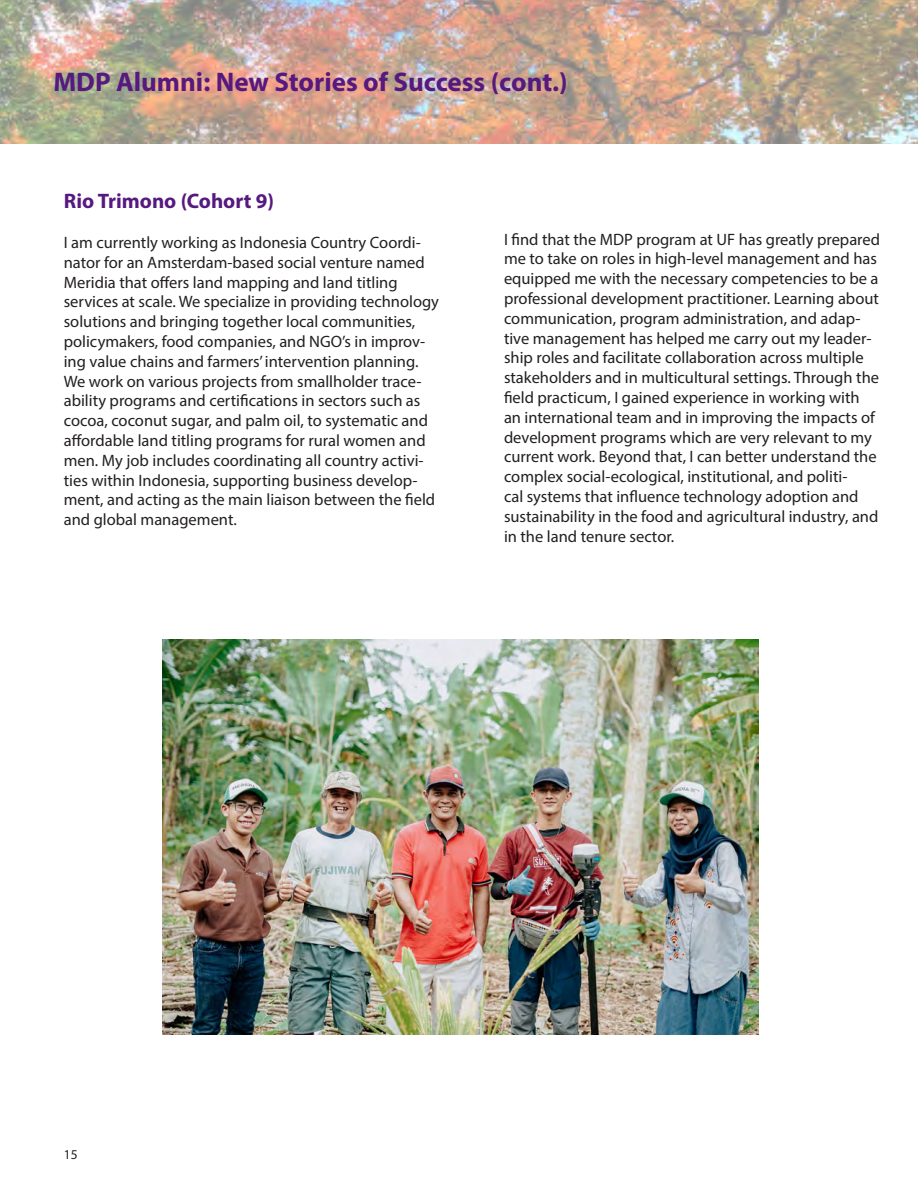
<style>
.page{position:relative;width:918px;height:1188px;background:#fff}
.page>*{position:absolute;margin:0;border:0;box-sizing:border-box;transform-origin:0 0}
.t1{font:700 27px "Myriad Pro";color:#56197f}
.t2{font:700 21px "Myriad Pro";color:#56197f}
.t3{font:16.5px/19.8px "Myriad Pro";color:#231f20}
.t4{font:13.5px "Myriad Pro";color:#231f20}
</style>
<div class="page">
<img style="left:0;top:0;width:918px;height:144px">
<img style="left:163px;top:640px;width:595px;height:394px">
<p class="t1" style="left:53px;top:64px;width:516px">MDP Alumni: New Stories of Success (cont.)</p>
<p class="t2" style="left:64px;top:188px;width:212px">Rio Trimono (Cohort 9)</p>
<p class="t3" style="left:64px;top:232px;width:377px">I am currently working as Indonesia Country Coordi&shy;nator for an Amsterdam-based social venture named Meridia that offers land mapping and land titling services at scale. We specialize in providing technology solutions and bringing together local communities, policymakers, food companies, and NGO’s in improv&shy;ing value chains and farmers’ intervention planning.<br>We work on various projects from smallholder trace&shy;ability programs and certifications in sectors such as cocoa, coconut sugar, and palm oil, to systematic and affordable land titling programs for rural women and men. My job includes coordinating all country activi&shy;ties within Indonesia, supporting business develop&shy;ment, and acting as the main liaison between the field and global management.</p>
<p class="t3" style="left:504px;top:229px;width:378px">I find that the MDP program at UF has greatly prepared me to take on roles in high-level management and has equipped me with the necessary competencies to be a professional development practitioner. Learning about communication, program administration, and adap&shy;tive management has helped me carry out my leader&shy;ship roles and facilitate collaboration across multiple stakeholders and in multicultural settings. Through the field practicum, I gained experience in working with an international team and in improving the impacts of development programs which are very relevant to my current work. Beyond that, I can better understand the complex social-ecological, institutional, and politi-<br>cal systems that influence technology adoption and sustainability in the food and agricultural industry, and in the land tenure sector.</p>
<p class="t4" style="left:64px;top:1146px;width:15px">15</p>
</div>
